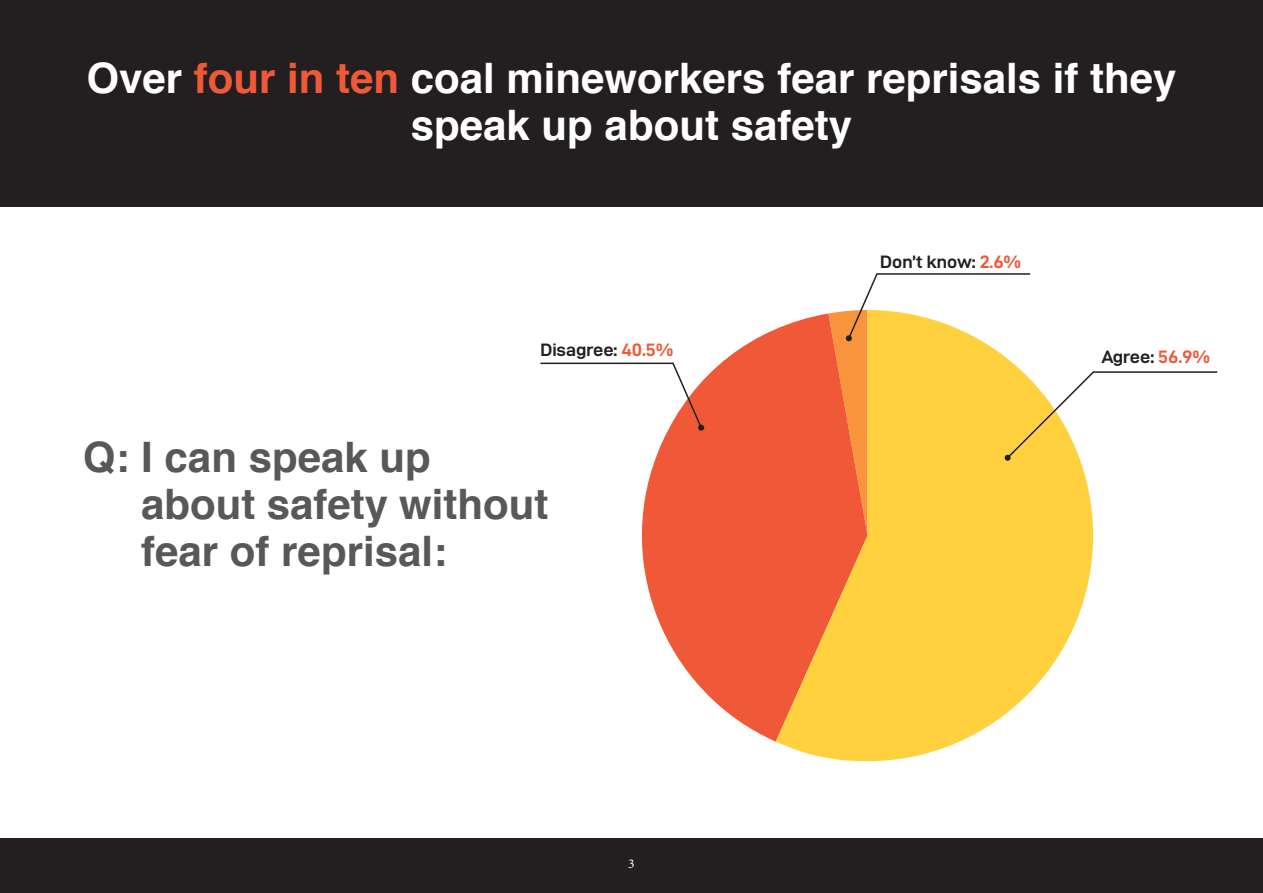
<style>
.page{position:relative;width:1263px;height:893px;background:#fff}
.page>*{position:absolute;margin:0;border:0;box-sizing:border-box;transform-origin:0 0}
.t1{font:700 42px/47.4px "Helvetica";color:#fff;text-align:center}
.t2{font:700 42px/47.4px "Helvetica";color:#57585a}
.t3{font:18px "D DIN Exp Bold";color:#231f20}
.t4{font:13.5px "Minion Pro";color:#fff}
.s1{color:#f05937}
</style>
<div class="page">
<svg style="left:641px;top:329px;width:135px;height:413px;fill:#f05937"></svg>
<svg style="left:776px;top:313px;width:317px;height:448px;fill:#ffd13f"></svg>
<div style="left:0;top:0;width:1263px;height:206px;background:#231f20"></div>
<div style="left:0;top:839px;width:1263px;height:54px;background:#231f20"></div>
<svg style="left:828px;top:273px;width:390px;height:263px"></svg>
<svg style="left:540px;top:362px;width:164px;height:69px"></svg>
<p class="t1" style="left:86px;top:55px;width:1092px">Over <span class="s1">four in ten</span> coal mineworkers fear reprisals if they speak up about safety</p>
<p class="t3" style="left:540px;top:340px;width:134px">Disagree: <span class="s1">40.5%</span></p>
<p class="t2" style="left:141px;top:434px;width:409px;text-indent:-58px">Q: I can speak up about safety without fear of reprisal:</p>
<p class="t4" style="left:628px;top:854px;width:8px">3</p>
<p class="t3" style="left:880px;top:252px;width:143px">Don’t know: <span class="s1">2.6%</span></p>
<p class="t3" style="left:1101px;top:346px;width:110px">Agree: <span class="s1">56.9%</span></p>
</div>
